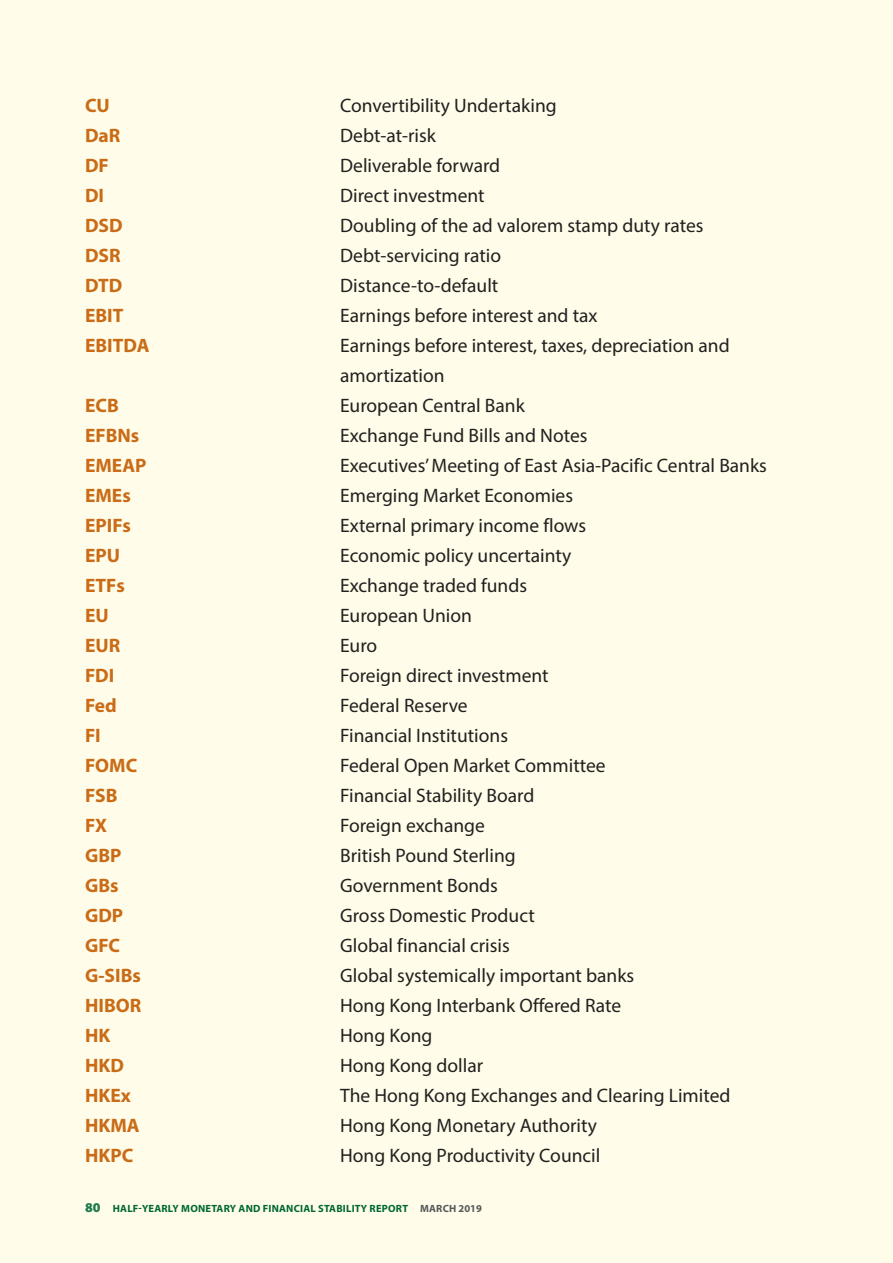
<style>
.page{position:relative;width:893px;height:1263px;background:#fffde9}
.page>*{position:absolute;margin:0;border:0;box-sizing:border-box;transform-origin:0 0}
.t1{font:19.5px/30px "Myriad Pro";color:#231f20}
.t2{font:700 19.5px "Myriad Pro";color:#ca6c17}
.t3{font:700 10.5px "Myriad Pro";letter-spacing:.02em;color:#006734}
.t4{font:700 10.5px "Myriad Pro";color:#57585a}
.s1{font-weight:900;font-size:13.5px;color:#1e7a4d}
.s2{color:#57585a}
</style>
<div class="page">
<p class="t2" style="left:85px;top:93px;width:26px">CU</p>
<p class="t1" style="left:340px;top:90px;width:218px">Convertibility Undertaking</p>
<p class="t2" style="left:85px;top:123px;width:37px">DAR</p>
<p class="t1" style="left:340px;top:120px;width:97px">Debt-at-risk</p>
<p class="t2" style="left:85px;top:153px;width:25px">DF</p>
<p class="t1" style="left:340px;top:150px;width:162px">Deliverable forward</p>
<p class="t2" style="left:85px;top:183px;width:21px">DI</p>
<p class="t1" style="left:340px;top:180px;width:146px">Direct investment</p>
<p class="t2" style="left:85px;top:213px;width:39px">DSD</p>
<p class="t1" style="left:340px;top:210px;width:365px">Doubling of the ad valorem stamp duty rates</p>
<p class="t2" style="left:85px;top:243px;width:37px">DSR</p>
<p class="t1" style="left:340px;top:240px;width:163px">Debt-servicing ratio</p>
<p class="t2" style="left:85px;top:273px;width:39px">DTD</p>
<p class="t1" style="left:340px;top:270px;width:160px">Distance-to-default</p>
<p class="t2" style="left:85px;top:303px;width:40px">EBIT</p>
<p class="t1" style="left:340px;top:300px;width:259px">Earnings before interest and tax</p>
<p class="t2" style="left:85px;top:333px;width:66px">EBITDA</p>
<p class="t1" style="left:340px;top:330px;width:391px">Earnings before interest, taxes, depreciation and amortization</p>
<p class="t2" style="left:85px;top:392px;width:35px">ECB</p>
<p class="t1" style="left:340px;top:390px;width:186px">European Central Bank</p>
<p class="t2" style="left:85px;top:422px;width:56px">EFBNS</p>
<p class="t1" style="left:340px;top:420px;width:249px">Exchange Fund Bills and Notes</p>
<p class="t2" style="left:85px;top:452px;width:63px">EMEAP</p>
<p class="t1" style="left:340px;top:450px;width:428px">Executives’ Meeting of East Asia-Pacific Central Banks</p>
<p class="t2" style="left:85px;top:482px;width:47px">EMES</p>
<p class="t1" style="left:340px;top:480px;width:234px">Emerging Market Economies</p>
<p class="t2" style="left:85px;top:512px;width:48px">EPIFS</p>
<p class="t1" style="left:340px;top:510px;width:248px">External primary income flows</p>
<p class="t2" style="left:85px;top:542px;width:37px">EPU</p>
<p class="t1" style="left:340px;top:540px;width:233px">Economic policy uncertainty</p>
<p class="t2" style="left:85px;top:572px;width:41px">ETFS</p>
<p class="t1" style="left:340px;top:570px;width:188px">Exchange traded funds</p>
<p class="t2" style="left:85px;top:602px;width:25px">EU</p>
<p class="t1" style="left:340px;top:600px;width:133px">European Union</p>
<p class="t2" style="left:85px;top:632px;width:37px">EUR</p>
<p class="t1" style="left:340px;top:630px;width:39px">Euro</p>
<p class="t2" style="left:85px;top:662px;width:31px">FDI</p>
<p class="t1" style="left:340px;top:660px;width:210px">Foreign direct investment</p>
<p class="t2" style="left:85px;top:692px;width:33px">FED</p>
<p class="t1" style="left:340px;top:690px;width:129px">Federal Reserve</p>
<p class="t2" style="left:85px;top:722px;width:17px">FI</p>
<p class="t1" style="left:340px;top:720px;width:169px">Financial Institutions</p>
<p class="t2" style="left:85px;top:752px;width:54px">FOMC</p>
<p class="t1" style="left:340px;top:750px;width:267px">Federal Open Market Committee</p>
<p class="t2" style="left:85px;top:782px;width:34px">FSB</p>
<p class="t1" style="left:340px;top:780px;width:196px">Financial Stability Board</p>
<p class="t2" style="left:85px;top:812px;width:24px">FX</p>
<p class="t1" style="left:340px;top:810px;width:146px">Foreign exchange</p>
<p class="t2" style="left:85px;top:842px;width:38px">GBP</p>
<p class="t1" style="left:340px;top:840px;width:177px">British Pound Sterling</p>
<p class="t2" style="left:85px;top:872px;width:35px">GBS</p>
<p class="t1" style="left:340px;top:870px;width:159px">Government Bonds</p>
<p class="t2" style="left:85px;top:902px;width:40px">GDP</p>
<p class="t1" style="left:340px;top:900px;width:196px">Gross Domestic Product</p>
<p class="t2" style="left:85px;top:932px;width:37px">GFC</p>
<p class="t1" style="left:340px;top:930px;width:171px">Global financial crisis</p>
<p class="t2" style="left:85px;top:962px;width:57px">G-SIBS</p>
<p class="t1" style="left:340px;top:960px;width:296px">Global systemically important banks</p>
<p class="t2" style="left:85px;top:992px;width:58px">HIBOR</p>
<p class="t1" style="left:340px;top:990px;width:283px">Hong Kong Interbank Offered Rate</p>
<p class="t2" style="left:85px;top:1022px;width:27px">HK</p>
<p class="t1" style="left:340px;top:1020px;width:94px">Hong Kong</p>
<p class="t2" style="left:85px;top:1052px;width:40px">HKD</p>
<p class="t1" style="left:340px;top:1050px;width:145px">Hong Kong dollar</p>
<p class="t2" style="left:85px;top:1082px;width:47px">HKEX</p>
<p class="t1" style="left:340px;top:1080px;width:392px">The Hong Kong Exchanges and Clearing Limited</p>
<p class="t2" style="left:85px;top:1112px;width:56px">HKMA</p>
<p class="t1" style="left:340px;top:1110px;width:258px">Hong Kong Monetary Authority</p>
<p class="t2" style="left:85px;top:1142px;width:50px">HKPC</p>
<p class="t1" style="left:340px;top:1140px;width:262px">Hong Kong Productivity Council</p>
<p class="t3" style="left:85px;top:1201px;width:352px"><span class="s1">80</span> HALF-YEARLY MONETARY AND FINANCIAL STABILITY REPORT <span class="s2">MARC</span></p>
<p class="t4" style="left:449px;top:1201px;width:34px">H 2019</p>
</div>
